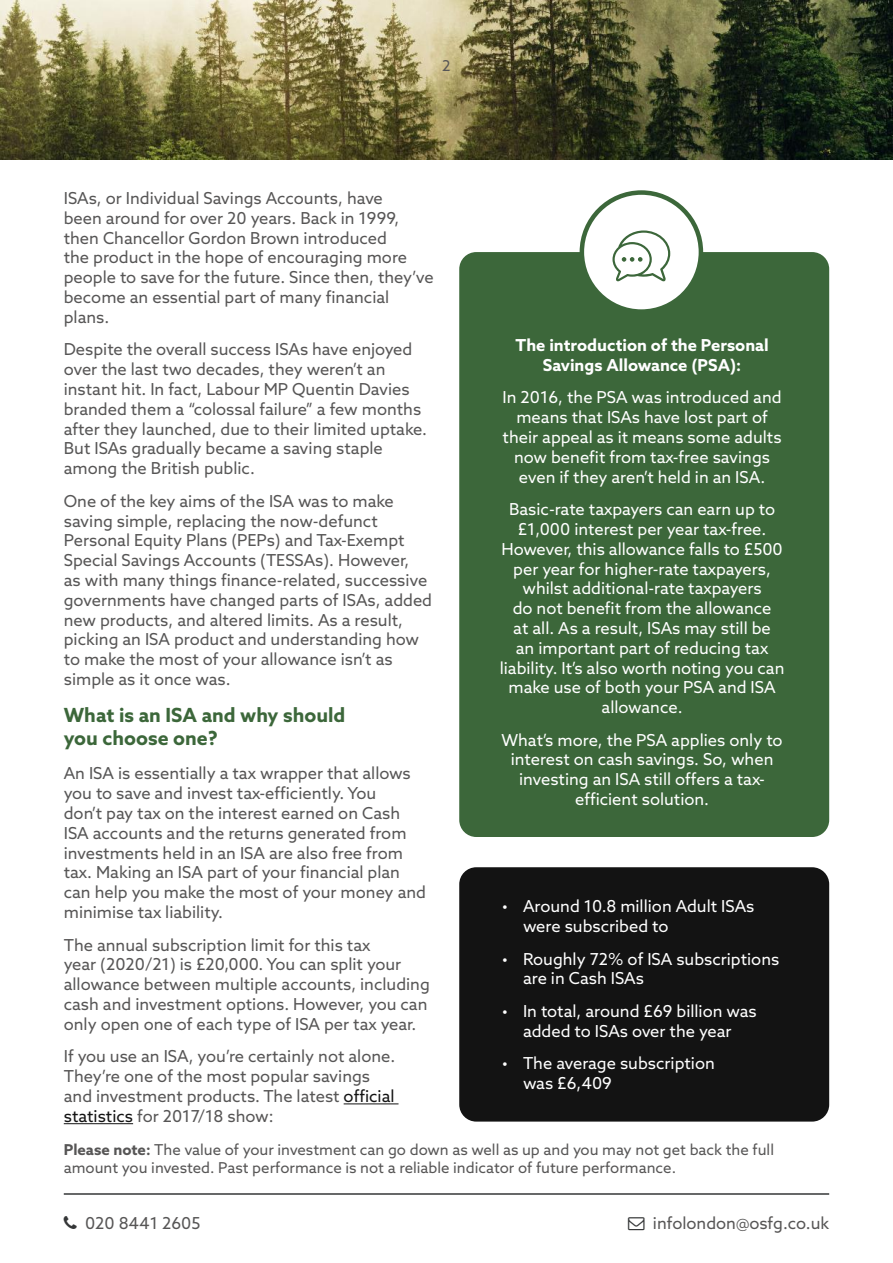
<style>
.page{position:relative;width:893px;height:1263px;background:#fff}
.page>*{position:absolute;margin:0;border:0;box-sizing:border-box;transform-origin:0 0}
.t1{font:700 19.5px/23.4px "Azo Sans";color:#3c673a}
.t2{font:16.5px/19.8px "Azo Sans";color:#575656}
.t3{font:16.5px/19.8px "Azo Sans";color:#fff;text-align:center}
.t4{font:700 16.5px/19.8px "Azo Sans";color:#fff;text-align:center}
.t5{font:15px/18px "Azo Sans";color:#575656}
.s1{color:#131313}
.s2{font-weight:700}
</style>
<div class="page">
<div style="left:459px;top:252px;width:370px;height:585px;background:#3c673a;border-radius:17px"></div>
<div style="left:582px;top:193px;width:119px;height:119px;background:#fff;border-radius:50%"></div>
<div style="left:580px;top:190px;width:123px;height:124px;border:4px solid #3c673a;border-radius:50%"></div>
<svg style="left:612px;top:230px;width:58px;height:51px"></svg>
<img style="left:0;top:0;width:893px;height:159px">
<hr style="left:64px;top:1193px;width:765px;height:2px;background:#353738">
<hr style="left:344px;top:1103px;width:55px;height:1px;background:#131313">
<hr style="left:64px;top:1123px;width:69px;height:1px;background:#131313">
<div style="left:459px;top:867px;width:370px;height:254px;background:#131313;border-radius:17px"></div>
<p class="t5" style="left:442px;top:57px;width:10px">2</p>
<p class="t2" style="left:64px;top:188px;width:371px">ISAs, or Individual Savings Accounts, have<br>been around for over 20 years. Back in 1999, then Chancellor Gordon Brown introduced<br>the product in the hope of encouraging more people to save for the future. Since then, they’ve become an essential part of many financial plans.</p>
<p class="t2" style="left:64px;top:339px;width:365px">Despite the overall success ISAs have enjoyed over the last two decades, they weren’t an instant hit. In fact, Labour MP Quentin Davies branded them a “colossal failure” a few months after they launched, due to their limited uptake.<br>But ISAs gradually became a saving staple among the British public.</p>
<p class="t2" style="left:64px;top:491px;width:370px">One of the key aims of the ISA was to make saving simple, replacing the now-defunct Personal Equity Plans (PEPs) and Tax-Exempt Special Savings Accounts (TESSAs). However,<br>as with many things finance-related, successive governments have changed parts of ISAs, added new products, and altered limits. As a result, picking an ISA product and understanding how to make the most of your allowance isn’t as simple as it once was.</p>
<p class="t1" style="left:64px;top:703px;width:283px">What is an ISA and why should you choose one?</p>
<p class="t2" style="left:64px;top:763px;width:364px">An ISA is essentially a tax wrapper that allows you to save and invest tax-efficiently. You<br>don’t pay tax on the interest earned on Cash ISA accounts and the returns generated from investments held in an ISA are also free from tax. Making an ISA part of your financial plan can help you make the most of your money and minimise tax liability.</p>
<p class="t2" style="left:64px;top:934px;width:368px">The annual subscription limit for this tax<br>year (2020/21) is £20,000. You can split your allowance between multiple accounts, including cash and investment options. However, you can only open one of each type of ISA per tax year.</p>
<p class="t2" style="left:64px;top:1046px;width:333px">If you use an ISA, you’re certainly not alone.<br>They’re one of the most popular savings and investment products. The latest <span class="s1">official statistics</span> for 2017/18 show:</p>
<p class="t4" style="left:515px;top:335px;width:255px">The introduction of the Personal<br>Savings Allowance (PSA):</p>
<p class="t3" style="left:503px;top:387px;width:281px">In 2016, the PSA was introduced and means that ISAs have lost part of their appeal as it means some adults now benefit from tax-free savings even if they aren’t held in an ISA.</p>
<p class="t3" style="left:500px;top:499px;width:286px">Basic-rate taxpayers can earn up to £1,000 interest per year tax-free.<br>However, this allowance falls to £500 per year for higher-rate taxpayers, whilst additional-rate taxpayers<br>do not benefit from the allowance<br>at all. As a result, ISAs may still be<br>an important part of reducing tax liability. It’s also worth noting you can make use of both your PSA and ISA allowance.</p>
<p class="t3" style="left:501px;top:730px;width:283px">What’s more, the PSA applies only to interest on cash savings. So, when investing an ISA still offers a tax&shy;efficient solution.</p>
<p class="t3" style="left:523px;top:896px;width:233px;text-align:left;text-indent:-21px">• Around 10.8 million Adult ISAs were subscribed to</p>
<p class="t3" style="left:523px;top:948px;width:258px;text-align:left;text-indent:-21px">• Roughly 72% of ISA subscriptions are in Cash ISAs</p>
<p class="t3" style="left:502px;top:1001px;width:257px">• In total, around £69 billion was added to ISAs over the year</p>
<p class="t3" style="left:523px;top:1053px;width:193px;text-align:left;text-indent:-21px">• The average subscription was £6,409</p>
<p class="t5" style="left:64px;top:1141px;width:712px"><span class="s2">Please note:</span> The value of your investment can go down as well as up and you may not get back the full amount you invested. Past performance is not a reliable indicator of future performance.</p>
<p class="t2" style="left:85px;top:1213px;width:117px">020 8441 2605</p>
<p class="t2" style="left:653px;top:1213px;width:178px">infolondon@osfg.co.uk</p>
</div>
